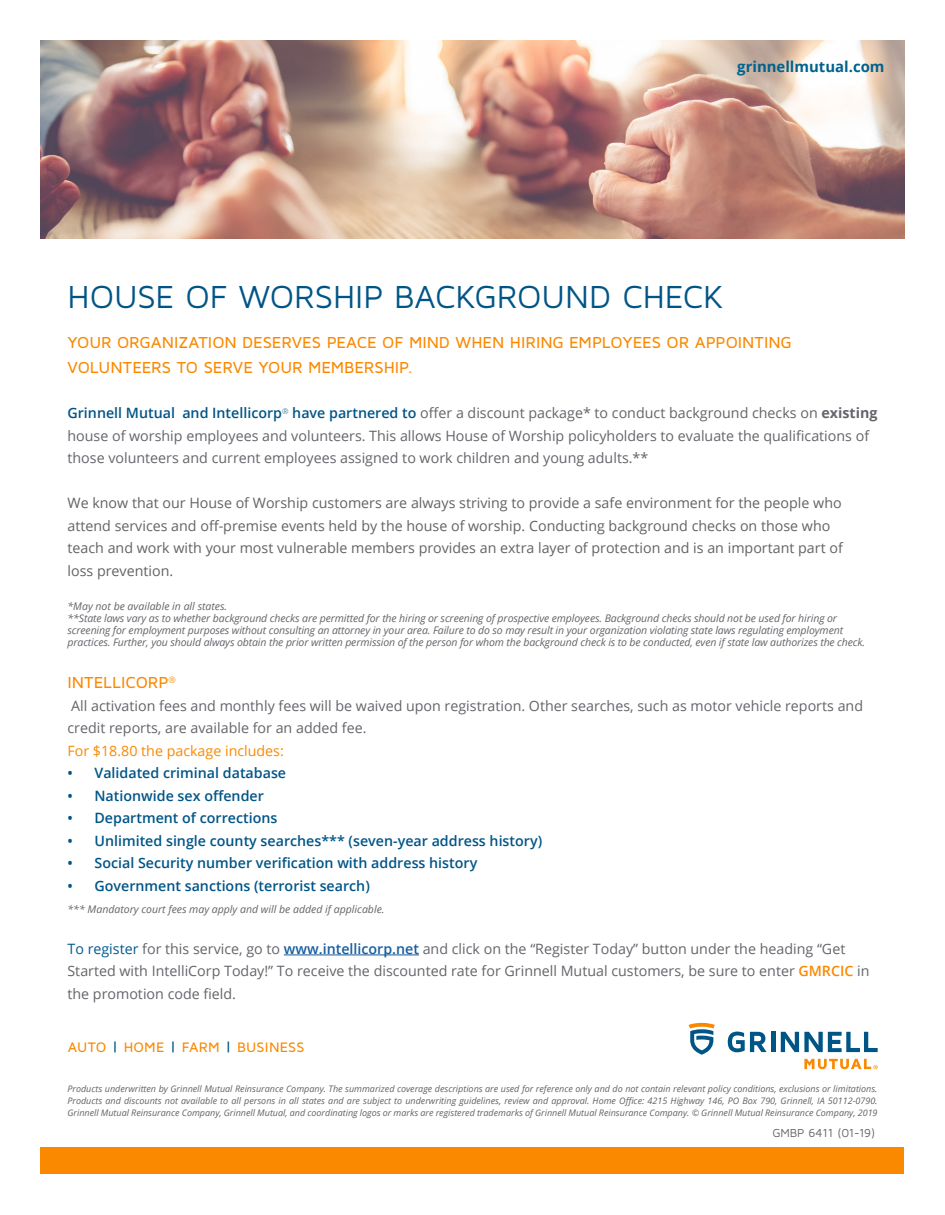
<style>
.page{position:relative;width:945px;height:1215px;background:#fff}
.page>*{position:absolute;margin:0;border:0;box-sizing:border-box;transform-origin:0 0}
.t1{font:33px "Maven Pro";letter-spacing:-.005em;color:#005587}
.t2{font:500 16.5px/25.5px "Maven Pro";letter-spacing:-.005em;color:#fa8900}
.t3{font:700 14.85px "Open Sans";color:#00628e}
.t4{font:14.25px/22.5px "Open Sans";color:#63656a}
.t5{font:14.25px/22.5px "Open Sans";color:#636366}
.t6{font:600 14.25px "Open Sans";color:#005587}
.t7{font:14.25px "Open Sans";color:#fa8900}
.t8{font:500 14.25px "Maven Pro";letter-spacing:.01em;color:#fa8900}
.t9{font:12px "Maven Pro";letter-spacing:-.005em;color:#636366}
.t10{font:italic 10.5px/12px "Open Sans";letter-spacing:-.01em;color:#63656a}
.t11{font:italic 9px/12px "Open Sans";color:#636366;text-align:justify}
.s1{font-weight:600;color:#005587}
.s2{font-weight:700}
.s3{color:#005992}
.s4{font-weight:600;color:#175d9e}
.s5{font-weight:600;color:#fa8900}
.s6{color:#005587}
.s7{color:#63656a}
</style>
<div class="page">
<img style="left:40px;top:40px;width:864px;height:198px">
<hr style="left:284px;top:955px;width:135px;height:1px;background:#175d9e">
<div style="left:40px;top:1148px;width:864px;height:26px;background:#fa8900"></div>
<svg style="left:689px;top:1023px;width:26px;height:32px"></svg>
<svg style="left:728px;top:1032px;width:39px;height:20px"></svg>
<hr style="left:771px;top:1032px;width:4px;height:20px;background:#005587">
<svg style="left:781px;top:1032px;width:97px;height:20px"></svg>
<svg style="left:804px;top:1059px;width:74px;height:10px"></svg>
<p class="t3" style="left:737px;top:57px;width:149px">grinnellmutual.com</p>
<p class="t1" style="left:68px;top:276px;width:658px">HOUSE OF WORSHIP BACKGROUND CHECK</p>
<p class="t2" style="left:68px;top:329px;width:726px">YOUR ORGANIZATION DESERVES PEACE OF MIND WHEN HIRING EMPLOYEES OR APPOINTING<br>VOLUNTEERS TO SERVE YOUR MEMBERSHIP.</p>
<p class="t4" style="left:68px;top:402px;width:811px"><span class="s1">Grinnell Mutual and Intellicorp</span><sup>®</sup> <span class="s1">have partnered to</span> offer a discount package* to conduct background checks on <span class="s2">existing </span>house of worship employees and volunteers. This allows House of Worship policyholders to evaluate the qualifications of those volunteers and current employees assigned to work children and young adults.**</p>
<p class="t5" style="left:68px;top:492px;width:777px">We know that our House of Worship customers are always striving to provide a safe environment for the people who attend services and off-premise events held by the house of worship. Conducting background checks on those who teach and work with your most vulnerable members provides an extra layer of protection and is an important part of loss prevention.</p>
<p class="t10" style="left:68px;top:600px;width:161px">*May not be available in all states.</p>
<p class="t10" style="left:68px;top:612px;width:799px">**State laws vary as to whether background checks are permitted for the hiring or screening of prospective employees. Background checks should not be used for hiring or screening for employment purposes without consulting an attorney in your area. Failure to do so may result in your organization violating state laws regulating employment practices. Further, you should always obtain the prior written permission of the person for whom the background check is to be conducted, even if state law authorizes the check.</p>
<p class="t2" style="left:68px;top:669px;width:110px">INTELLICORP<sup>®</sup></p>
<p class="t4" style="left:68px;top:694px;width:797px">All activation fees and monthly fees will be waived upon registration. Other searches, such as motor vehicle reports and credit reports, are available for an added fee.</p>
<p class="t7" style="left:68px;top:741px;width:218px">For $18.80 the package includes:</p>
<p class="t6" style="left:68px;top:763px;width:220px">• Validated criminal database</p>
<p class="t6" style="left:68px;top:786px;width:198px">• Nationwide sex offender</p>
<p class="t6" style="left:68px;top:808px;width:211px">• Department of corrections</p>
<p class="t6" style="left:68px;top:831px;width:476px">• Unlimited single county searches*** (seven-year address history)</p>
<p class="t6" style="left:68px;top:853px;width:411px">• Social Security number verification with address history</p>
<p class="t6" style="left:68px;top:876px;width:304px">• Government sanctions (terrorist search)</p>
<p class="t10" style="left:68px;top:903px;width:319px">*** Mandatory court fees may apply and will be added if applicable.</p>
<p class="t4" style="left:68px;top:937px;width:804px"><span class="s3">To register</span> for this service, go to <span class="s4">www.intellicorp.net</span> and click on the “Register Today” button under the heading “Get<br>Started with IntelliCorp Today!” To receive the discounted rate for Grinnell Mutual customers, be sure to enter <span class="s5">GMRCIC</span> in the promotion code field.</p>
<p class="t8" style="left:68px;top:1038px;width:238px">AUTO <span class="s6">|</span> HOME <span class="s6">|</span> FARM <span class="s6">|</span> BUSINESS</p>
<p class="t11" style="left:67px;top:1083px;width:812px">Products underwritten by Grinnell Mutual Reinsurance Company. The summarized coverage descriptions are used for reference only and do not contain relevant policy conditions, exclusions or limitations.<br>Products and discounts not available to all persons in all states and are subject to underwriting guidelines, review and approval. Home Office: 4215 Highway 146, PO Box 790, Grinnell, IA 50112-0790.<br>Grinnell Mutual Reinsurance Company, Grinnell Mutual, and coordinating logos or marks <span class="s7">are registered trademarks of</span> Grinnell Mutual Reinsurance Company. © Grinnell Mutual Reinsurance Company, 2019</p>
<p class="t9" style="left:772px;top:1125px;width:104px">GMBP 6411 (01-19)</p>
</div>
